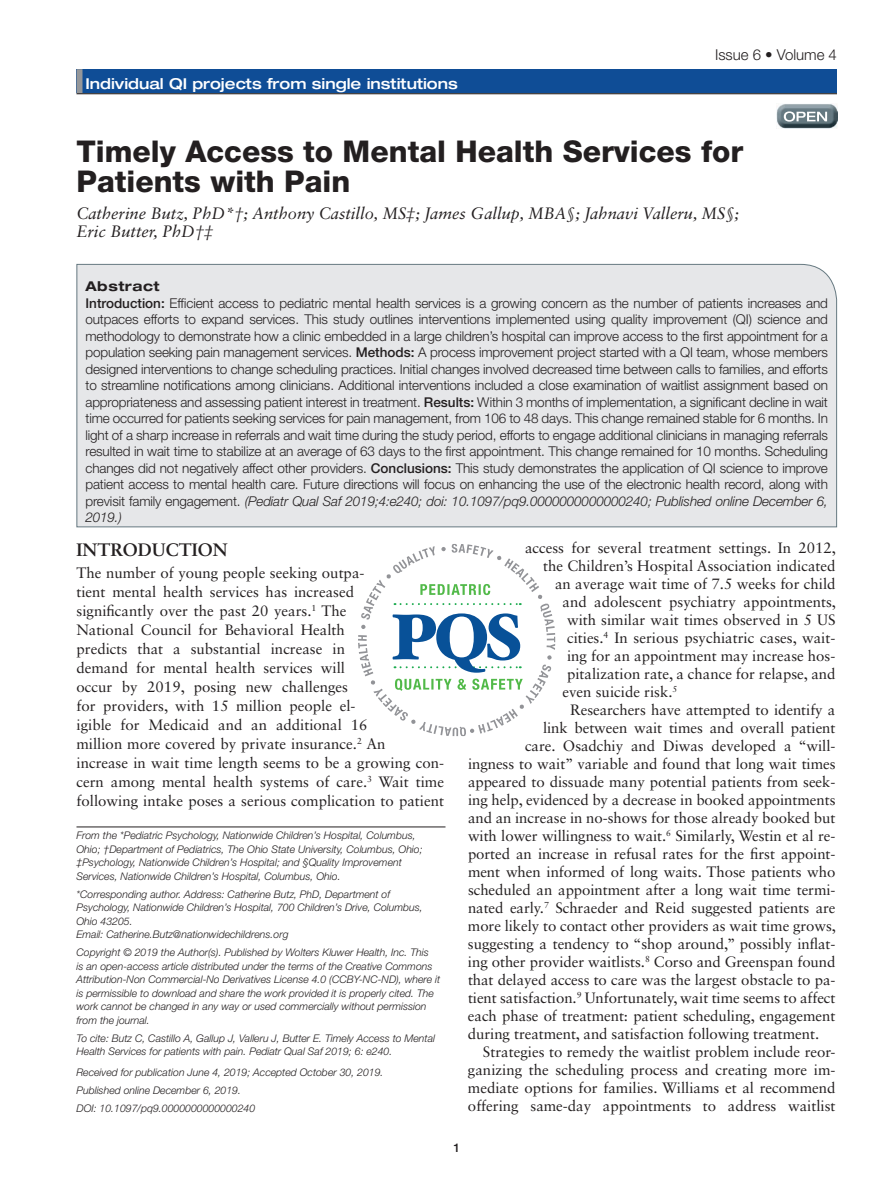
<style>
.page{position:relative;width:891px;height:1188px;background:#fff}
.page>*{position:absolute;margin:0;border:0;box-sizing:border-box;transform-origin:0 0}
.t1{font:800 30px/30px "Helvetica Neue LT Std";color:#231f20}
.t2{font:700 18px "Sabon LT Std";color:#231f20}
.t3{font:italic 16.5px/18px "Sabon LT Std";color:#231f20}
.t4{font:15px/19px "Sabon LT Std";color:#231f20}
.t5{font:500 expanded 15px "Helvetica Neue LT Std";color:#fff}
.t6{font:300 15px "Helvetica Neue LT Std";color:#231f20}
.t7{font:300 13.5px/16.5px "Helvetica Neue LT Std";letter-spacing:-.01em;color:#231f20}
.t8{font:500 12px "Helvetica Neue LT Std";color:#231f20}
.t9{font:italic 300 10.5px/13.5px "Helvetica Neue LT Std";color:#231f20}
.s1{font-weight:700;font-stretch:expanded}
.s2{font-weight:500}
.s3{font-style:italic}
</style>
<div class="page">
<img style="left:776px;top:104px;width:61px;height:25px">
<svg style="left:784px;top:111px;width:43px;height:11px"></svg>
<div style="left:76px;top:69px;width:761px;height:24px;background:#0f4d96"></div>
<div style="left:76px;top:69px;width:6px;height:24px;background:#95979a"></div>
<hr style="left:76px;top:93px;width:761px;height:1px;background:#231f20">
<svg style="left:358px;top:544px;width:197px;height:192px"></svg>
<div style="left:76px;top:264px;width:761px;height:264px;background:#e6e7e9"></div>
<hr style="left:76px;top:827px;width:370px;height:1px;background:#231f20">
<p class="t5" style="left:86px;top:74px;width:374px">Individual QI projects from single institutions</p>
<p class="t6" style="left:715px;top:46px;width:123px">Issue 6 • Volume 4</p>
<h1 class="t1" style="left:76px;top:136px;width:668px">Timely Access to Mental Health Services for<br>Patients with Pain</h1>
<p class="t3" style="left:76px;top:204px;width:664px">Catherine Butz, PhD*†; Anthony Castillo, MS‡; James Gallup, MBA§; Jahnavi Valleru, MS§;<br>Eric Butter, PhD†‡</p>
<p class="t7" style="left:86px;top:278px;width:744px"><span class="s1">Abstract<br></span><span class="s2">Introduction:</span> Efficient access to pediatric mental health services is a growing concern as the number of patients increases and outpaces efforts to expand services. This study outlines interventions implemented using quality improvement (QI) science and methodology to demonstrate how a clinic embedded in a large children’s hospital can improve access to the first appointment for a population seeking pain management services. <span class="s2">Methods:</span> A process improvement project started with a QI team, whose members designed interventions to change scheduling practices. Initial changes involved decreased time between calls to families, and efforts to streamline notifications among clinicians. Additional interventions included a close examination of waitlist assignment based on appropriateness and assessing patient interest in treatment. <span class="s2">Results:</span> Within 3 months of implementation, a significant decline in wait time occurred for patients seeking services for pain management, from 106 to 48 days. This change remained stable for 6 months. In light of a sharp increase in referrals and wait time during the study period, efforts to engage additional clinicians in managing referrals resulted in wait time to stabilize at an average of 63 days to the first appointment. This change remained for 10 months. Scheduling changes did not negatively affect other providers. <span class="s2">Conclusions:</span> This study demonstrates the application of QI science to improve patient access to mental health care. Future directions will focus on enhancing the use of the electronic health record, along with previsit family engagement. <span class="s3">(Pediatr Qual Saf 2019;4:e240; doi: 10.1097/pq9.0000000000000240; Published online December 6, 2019.)</span></p>
<p class="t2" style="left:76px;top:538px;width:153px">INTRODUCTION</p>
<p class="t4" style="left:76px;top:563px;width:369px">The number of young people seeking outpa-<br>tient mental health services has increased<br>significantly over the past 20 years.<sup>1</sup> The<br>National Council for Behavioral Health<br>predicts that a substantial increase in<br>demand for mental health services will<br>occur by 2019, posing new challenges<br>for providers, with 15 million people el-<br>igible for Medicaid and an additional 16<br>million more covered by private insurance.<sup>2</sup> An<br>increase in wait time length seems to be a growing con&shy;cern among mental health systems of care.<sup>3</sup> Wait time following intake poses a serious complication to patient</p>
<p class="t9" style="left:76px;top:829px;width:348px">From the *Pediatric Psychology, Nationwide Children’s Hospital, Columbus, Ohio; †Department of Pediatrics, The Ohio State University, Columbus, Ohio; ‡Psychology, Nationwide Children’s Hospital; and §Quality Improvement Services, Nationwide Children’s Hospital, Columbus, Ohio.</p>
<p class="t9" style="left:76px;top:887px;width:348px">*Corresponding author. Address: Catherine Butz, PhD, Department of Psychology, Nationwide Children’s Hospital, 700 Children’s Drive, Columbus, Ohio 43205.<br>Email: Catherine.Butz@nationwidechildrens.org</p>
<p class="t9" style="left:76px;top:946px;width:365px">Copyright © 2019 the Author(s). Published by Wolters Kluwer Health, Inc. This<br>is an open-access article distributed under the terms of the Creative Commons Attribution-Non Commercial-No Derivatives License 4.0 (CCBY-NC-ND), where it is permissible to download and share the work provided it is properly cited. The work cannot be changed in any way or used commercially without permission from the journal.</p>
<p class="t9" style="left:76px;top:1031px;width:360px">To cite: Butz C, Castillo A, Gallup J, Valleru J, Butter E. Timely Access to Mental<br>Health Services for patients with pain. Pediatr Qual Saf 2019; 6: e240.</p>
<p class="t9" style="left:76px;top:1063px;width:308px;line-height:18px">Received for publication June 4, 2019; Accepted October 30, 2019.<br>Published online December 6, 2019.<br>DOI: 10.1097/pq9.0000000000000240</p>
<p class="t4" style="left:525px;top:538px;width:313px">access for several treatment settings. In 2012,</p>
<p class="t4" style="left:543px;top:556px;width:294px">the Children’s Hospital Association indicated</p>
<p class="t4" style="left:555px;top:574px;width:282px">an average wait time of 7.5 weeks for child</p>
<p class="t4" style="left:563px;top:592px;width:275px">and adolescent psychiatry appointments,</p>
<p class="t4" style="left:567px;top:610px;width:270px">with similar wait times observed in 5 US</p>
<p class="t4" style="left:567px;top:628px;width:270px">cities.<sup>4</sup> In serious psychiatric cases, wait-</p>
<p class="t4" style="left:567px;top:646px;width:270px">ing for an appointment may increase hos-</p>
<p class="t4" style="left:567px;top:664px;width:270px">pitalization rate, a chance for relapse, and</p>
<p class="t4" style="left:563px;top:682px;width:116px">even suicide risk.<sup>5</sup></p>
<p class="t4" style="left:570px;top:700px;width:267px">Researchers have attempted to identify a</p>
<p class="t4" style="left:543px;top:718px;width:294px">link between wait times and overall patient</p>
<p class="t4" style="left:525px;top:736px;width:312px">care. Osadchiy and Diwas developed a “will-</p>
<p class="t4" style="left:468px;top:754px;width:369px">ingness to wait” variable and found that long wait times</p>
<p class="t4" style="left:468px;top:772px;width:369px">appeared to dissuade many potential patients from seek-</p>
<p class="t4" style="left:468px;top:790px;width:369px">ing help, evidenced by a decrease in booked appointments</p>
<p class="t4" style="left:468px;top:808px;width:369px">and an increase in no-shows for those already booked but</p>
<p class="t4" style="left:468px;top:826px;width:369px">with lower willingness to wait.<sup>6</sup> Similarly, Westin et al re-</p>
<p class="t4" style="left:468px;top:844px;width:369px">ported an increase in refusal rates for the first appoint-</p>
<p class="t4" style="left:468px;top:862px;width:369px">ment when informed of long waits. Those patients who</p>
<p class="t4" style="left:468px;top:880px;width:369px">scheduled an appointment after a long wait time termi-</p>
<p class="t4" style="left:468px;top:898px;width:369px">nated early.<sup>7</sup> Schraeder and Reid suggested patients are</p>
<p class="t4" style="left:468px;top:916px;width:370px">more likely to contact other providers as wait time grows,</p>
<p class="t4" style="left:468px;top:934px;width:369px">suggesting a tendency to “shop around,” possibly inflat-</p>
<p class="t4" style="left:468px;top:952px;width:369px">ing other provider waitlists.<sup>8</sup> Corso and Greenspan found</p>
<p class="t4" style="left:468px;top:970px;width:369px">that delayed access to care was the largest obstacle to pa-</p>
<p class="t4" style="left:468px;top:988px;width:369px">tient satisfaction.<sup>9</sup> Unfortunately, wait time seems to affect</p>
<p class="t4" style="left:468px;top:1006px;width:369px">each phase of treatment: patient scheduling, engagement</p>
<p class="t4" style="left:468px;top:1024px;width:353px">during treatment, and satisfaction following treatment.</p>
<p class="t4" style="left:483px;top:1042px;width:354px">Strategies to remedy the waitlist problem include reor-</p>
<p class="t4" style="left:468px;top:1060px;width:369px">ganizing the scheduling process and creating more im-</p>
<p class="t4" style="left:468px;top:1078px;width:369px">mediate options for families. Williams et al recommend</p>
<p class="t4" style="left:468px;top:1096px;width:369px">offering same-day appointments to address waitlist</p>
<p class="t8" style="left:453px;top:1140px;width:8px">1</p>
</div>
